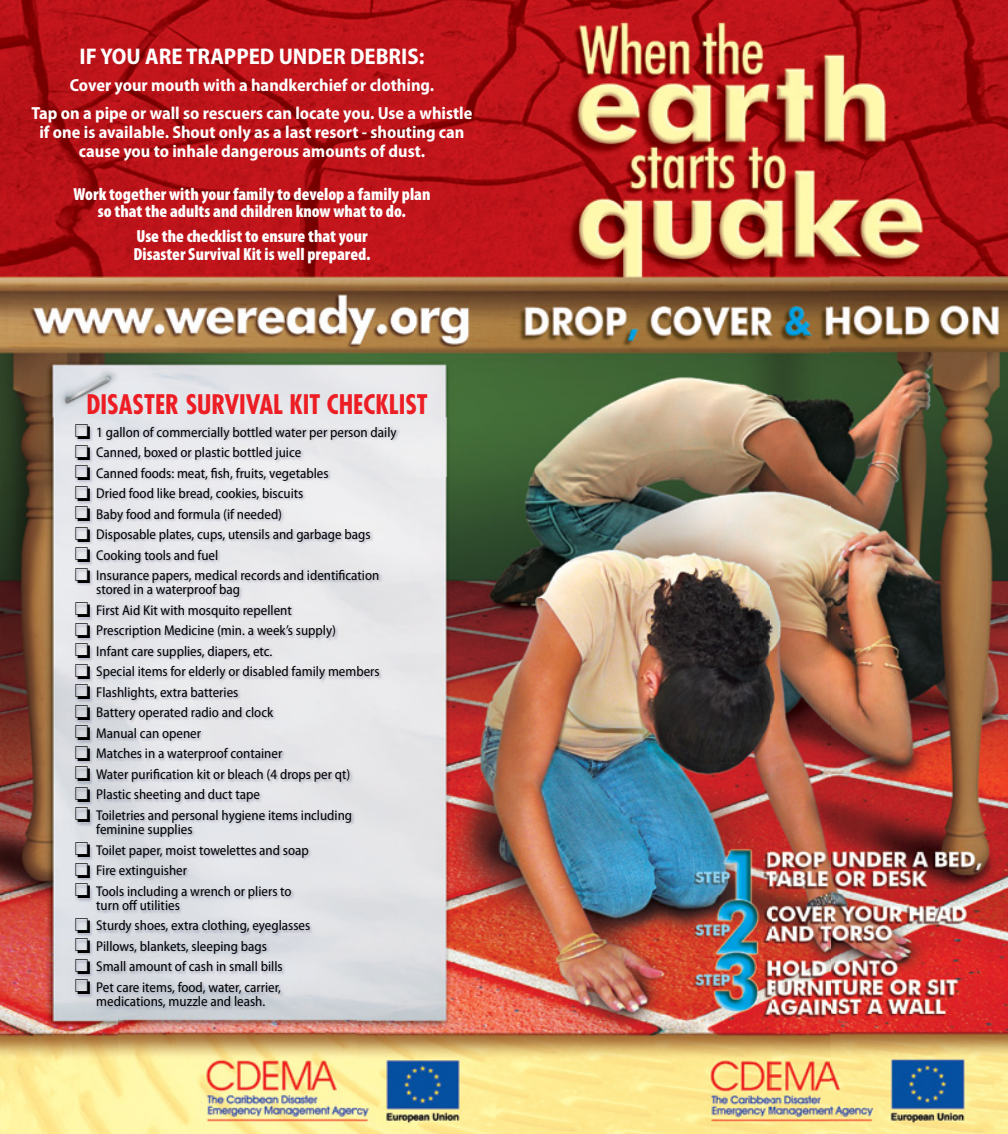
<style>
.page{position:relative;width:1008px;height:1134px;background:#fff}
.page>*{position:absolute;margin:0;border:0;box-sizing:border-box;transform-origin:0 0}
.t1{font:700 condensed 26.25px "Futura Std";color:#ed1d24}
.t2{font:700 semi-condensed 22.75px "Myriad Pro";color:#fff}
.t3{font:700 semi-condensed 17.5px/27.1px "Myriad Pro";color:#fff;text-align:center}
.t4{font:900 condensed 17.5px/17.5px "Myriad Pro";color:#fff;text-align:center}
.t5{font:semi-condensed 14.17px/14.2px "Myriad Pro";color:#000}
</style>
<div class="page">
<img style="left:0;top:0;width:830px;height:417px">
<img style="left:830px;top:0;width:178px;height:1134px">
<img style="left:0;top:417px;width:118px;height:717px">
<img style="left:118px;top:417px;width:713px;height:60px">
<img style="left:399px;top:477px;width:372px;height:418px">
<img style="left:771px;top:477px;width:60px;height:657px">
<img style="left:356px;top:895px;width:416px;height:239px">
<img style="left:118px;top:1010px;width:238px;height:124px">
<img style="left:74px;top:424px;width:325px;height:586px">
<h2 class="t2" style="left:79px;top:44px;width:347px">IF YOU ARE TRAPPED UNDER DEBRIS:</h2>
<p class="t3" style="left:32px;top:72px;width:442px">Cover your mouth with a handkerchief or clothing.<br>Tap on a pipe or wall so rescuers can locate you. Use a whistle</p>
<p class="t3" style="left:39px;top:123px;width:427px;line-height:19.2px">if one is available. Shout only as a last resort - shouting can cause you to inhale dangerous amounts of dust.</p>
<p class="t4" style="left:73px;top:185px;width:359px">Work together with your family to develop a family plan so that the adults and children know what to do.</p>
<p class="t4" style="left:133px;top:228px;width:239px;text-align:left">Use the checklist to ensure that your<br>Disaster Survival Kit is well prepared.</p>
<h1 class="t1" style="left:87px;top:388px;width:343px">DISASTER SURVIVAL KIT CHECKLIST</h1>
<p class="t5" style="left:75px;top:425px;width:323px">□ 1 gallon of commercially bottled water per person daily</p>
<p class="t5" style="left:75px;top:446px;width:228px">□ Canned, boxed or plastic bottled juice</p>
<p class="t5" style="left:75px;top:466px;width:255px">□ Canned foods: meat, fish, fruits, vegetables</p>
<p class="t5" style="left:75px;top:487px;width:230px">□ Dried food like bread, cookies, biscuits</p>
<p class="t5" style="left:75px;top:507px;width:209px">□ Baby food and formula (if needed)</p>
<p class="t5" style="left:75px;top:528px;width:297px">□ Disposable plates, cups, utensils and garbage bags</p>
<p class="t5" style="left:75px;top:548px;width:145px">□ Cooking tools and fuel</p>
<p class="t5" style="left:96px;top:569px;width:285px;text-indent:-21px">□ Insurance papers, medical records and identification stored in a waterproof bag</p>
<p class="t5" style="left:75px;top:603px;width:218px">□ First Aid Kit with mosquito repellent</p>
<p class="t5" style="left:75px;top:624px;width:263px">□ Prescription Medicine (min. a week’s supply)</p>
<p class="t5" style="left:75px;top:644px;width:199px">□ Infant care supplies, diapers, etc.</p>
<p class="t5" style="left:75px;top:665px;width:306px">□ Special items for elderly or disabled family members</p>
<p class="t5" style="left:75px;top:685px;width:165px">□ Flashlights, extra batteries</p>
<p class="t5" style="left:75px;top:706px;width:200px">□ Battery operated radio and clock</p>
<p class="t5" style="left:75px;top:726px;width:128px">□ Manual can opener</p>
<p class="t5" style="left:75px;top:747px;width:209px">□ Matches in a waterproof container</p>
<p class="t5" style="left:75px;top:767px;width:277px">□ Water purification kit or bleach (4 drops per qt)</p>
<p class="t5" style="left:75px;top:788px;width:187px">□ Plastic sheeting and duct tape</p>
<p class="t5" style="left:96px;top:808px;width:257px;text-indent:-21px">□ Toiletries and personal hygiene items including feminine supplies</p>
<p class="t5" style="left:75px;top:843px;width:235px">□ Toilet paper, moist towelettes and soap</p>
<p class="t5" style="left:75px;top:863px;width:114px">□ Fire extinguisher</p>
<p class="t5" style="left:96px;top:884px;width:197px;text-indent:-21px">□ Tools including a wrench or pliers to turn off utilities</p>
<p class="t5" style="left:75px;top:919px;width:237px">□ Sturdy shoes, extra clothing, eyeglasses</p>
<p class="t5" style="left:75px;top:939px;width:193px">□ Pillows, blankets, sleeping bags</p>
<p class="t5" style="left:75px;top:960px;width:209px">□ Small amount of cash in small bills</p>
<p class="t5" style="left:75px;top:980px;width:208px;text-align:center">□ Pet care items, food, water, carrier, medications, muzzle and leash.</p>
</div>
